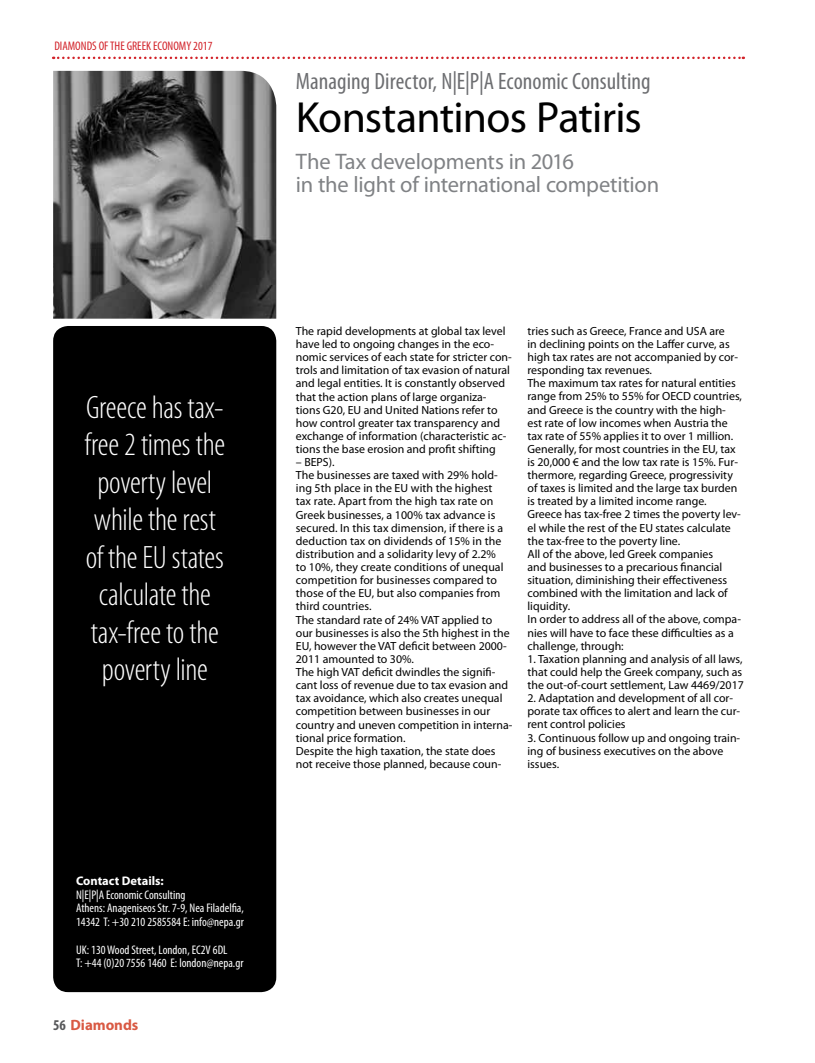
<style>
.page{position:relative;width:815px;height:1063px;background:#fff}
.page>*{position:absolute;margin:0;border:0;box-sizing:border-box;transform-origin:0 0}
.t1{font:43.75px "Myriad Pro";letter-spacing:-.02em;color:#000}
.t2{font:300 condensed 32.5px/37.5px "Myriad Pro";letter-spacing:-.01em;color:#fff;text-align:center}
.t3{font:condensed 23.75px "Myriad Pro";letter-spacing:.005em;color:#6d6e71}
.t4{font:22.5px/22.5px "Myriad Pro";letter-spacing:-.01em;color:#808285}
.t5{font:700 15px "Myriad Pro";letter-spacing:-.005em;color:#d95943}
.t6{font:condensed 12.5px/13.8px "Myriad Pro";color:#fff}
.t7{font:condensed 12.5px "Myriad Pro";color:#d2232a}
.t8{font:700 12.5px "Myriad Pro";color:#fff}
.t9{font:11.88px/13.1px "Myriad Pro";color:#000}
.s1{font-stretch:condensed;color:#58595b}
</style>
<div class="page">
<svg style="left:53px;top:57px;width:691px;height:2px"></svg>
<div style="left:53px;top:326px;width:223px;height:666px;background:#000;border-radius:15px"></div>
<img style="left:53px;top:71px;width:223px;height:248px">
<p class="t7" style="left:54px;top:38px;width:160px">DIAMONDS OF THE GREEK ECONOMY 2017</p>
<h2 class="t2" style="left:85px;top:389px;width:142px">Greece has tax&shy;free 2 times the poverty level while the rest of the EU states calculate the tax-free to the poverty line</h2>
<p class="t8" style="left:76px;top:872px;width:89px">Contact Details:</p>
<p class="t6" style="left:76px;top:887px;width:169px">N|E|P|A Economic Consulting<br>Athens: Anageniseos Str. 7-9, Nea Filadelfia,<br>14342 Τ: +30 210 2585584 E: info@nepa.gr</p>
<p class="t6" style="left:76px;top:942px;width:169px">UK: 130 Wood Street, London, EC2V 6DL<br>T: +44 (0)20 7556 1460 E: london@nepa.gr</p>
<p class="t5" style="left:53px;top:1015px;width:87px"><span class="s1">56</span> Diamonds</p>
<h3 class="t3" style="left:296px;top:66px;width:356px">Managing Director, N|E|P|A Economic Consulting</h3>
<h1 class="t1" style="left:296px;top:91px;width:348px">Konstantinos Patiris</h1>
<h3 class="t4" style="left:296px;top:150px;width:365px">The Tax developments in 2016<br>in the light of international competition</h3>
<p class="t9" style="left:296px;top:324px;width:217px">The rapid developments at global tax level have led to ongoing changes in the eco&shy;nomic services of each state for stricter con&shy;trols and limitation of tax evasion of natural and legal entities. It is constantly observed that the action plans of large organiza&shy;tions G20, EU and United Nations refer to how control greater tax transparency and exchange of information (characteristic ac&shy;tions the base erosion and profit shifting</p>
<p class="t9" style="left:296px;top:455px;width:218px">– BEPS).<br>The businesses are taxed with 29% hold&shy;ing 5th place in the EU with the highest<br>tax rate. Apart from the high tax rate on Greek businesses, a 100% tax advance is secured. In this tax dimension, if there is a deduction tax on dividends of 15% in the distribution and a solidarity levy of 2.2%<br>to 10%, they create conditions of unequal competition for businesses compared to those of the EU, but also companies from third countries.<br>The standard rate of 24% VAT applied to<br>our businesses is also the 5th highest in the EU, however the VAT deficit between 2000- 2011 amounted to 30%.<br>The high VAT deficit dwindles the signifi&shy;cant loss of revenue due to tax evasion and tax avoidance, which also creates unequal competition between businesses in our country and uneven competition in interna&shy;tional price formation.<br>Despite the high taxation, the state does not receive those planned, because coun-</p>
<p class="t9" style="left:527px;top:324px;width:216px">tries such as Greece, France and USA are<br>in declining points on the Laffer curve, as high tax rates are not accompanied by cor&shy;responding tax revenues.<br>The maximum tax rates for natural entities range from 25% to 55% for OECD countries, and Greece is the country with the high&shy;est rate of low incomes when Austria the tax rate of 55% applies it to over 1 million.<br>Generally, for most countries in the EU, tax is 20,000 € and the low tax rate is 15%. Fur&shy;thermore, regarding Greece, progressivity of taxes is limited and the large tax burden is treated by a limited income range.<br>Greece has tax-free 2 times the poverty lev&shy;el while the rest of the EU states calculate the tax-free to the poverty line.<br>All of the above, led Greek companies<br>and businesses to a precarious financial situation, diminishing their effectiveness combined with the limitation and lack of liquidity.<br>In order to address all of the above, compa&shy;nies will have to face these difficulties as a challenge, through:</p>
<p class="t9" style="left:527px;top:652px;width:218px">1. Taxation planning and analysis of all laws, that could help the Greek company, such as the out-of-court settlement, Law 4469/2017</p>
<p class="t9" style="left:527px;top:691px;width:214px">2. Adaptation and development of all cor&shy;porate tax offices to alert and learn the cur&shy;rent control policies</p>
<p class="t9" style="left:527px;top:731px;width:214px">3. Continuous follow up and ongoing train&shy;ing of business executives on the above issues.</p>
</div>
